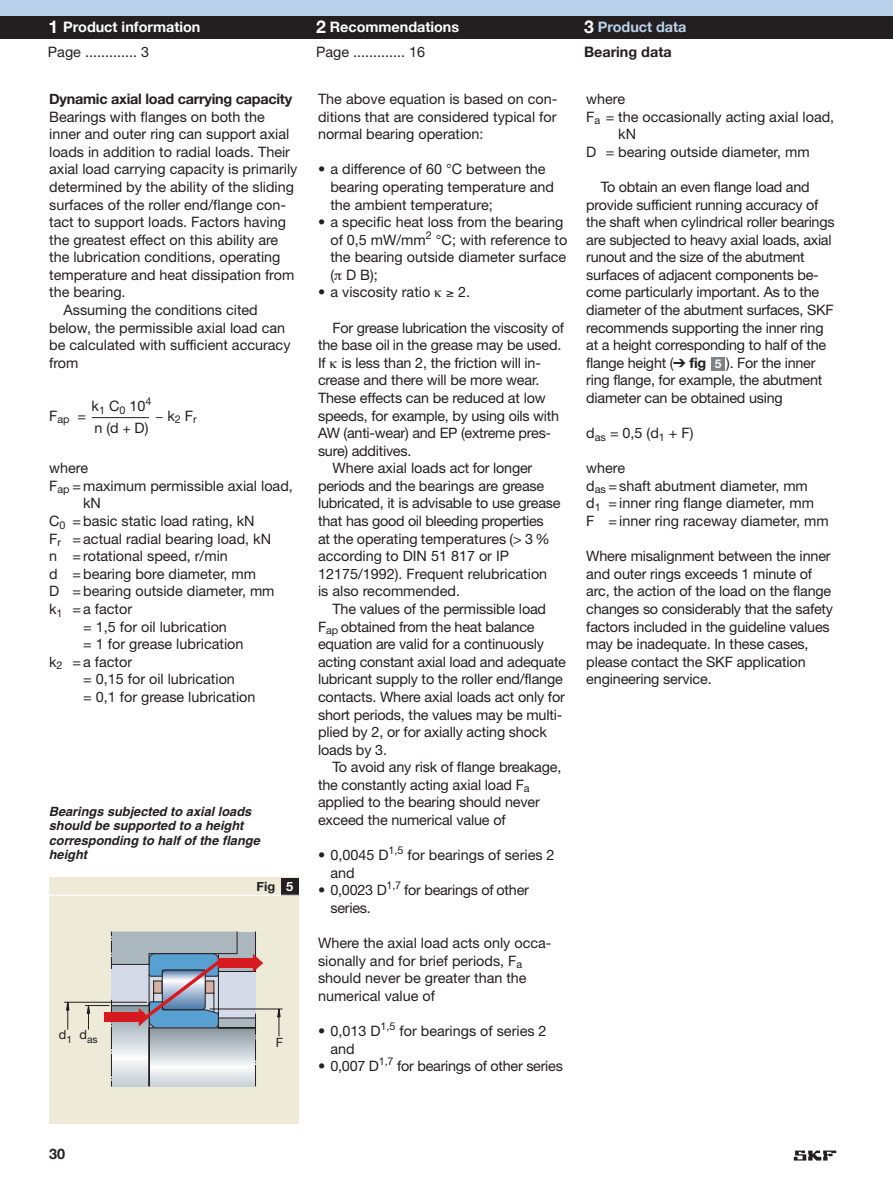
<style>
.page{position:relative;width:893px;height:1190px;background:#fff}
.page>*{position:absolute;margin:0;border:0;box-sizing:border-box;transform-origin:0 0}
.t1{font:14.4px/17.5px "Helvetica Neue";letter-spacing:-.01em;color:#231f20}
.t2{font:700 14.4px "Helvetica Neue";letter-spacing:-.015em;color:#231f20}
.t3{font:700 14.4px "Helvetica Neue";color:#fff}
.t4{font:700 14.4px "Helvetica Neue";color:#bad1ec}
.t5{font:italic 700 12.75px/14.4px "Helvetica";color:#231f20}
.t6{font:700 12.75px "Helvetica Neue";color:#231f20}
.t7{font:12.75px "Helvetica Neue LT";color:#231f20}
.t8{font:700 12px "Helvetica Neue";color:#fff}
.t9{font:10.2px "Helvetica Neue LT";color:#231f20}
.s1{font-size:17.55px}
.s2{font-size:17.55px;color:#fff}
.s3{font-weight:700}
.s4{color:#fff}
</style>
<div class="page">
<div style="left:0;top:0;width:892px;height:18px;background:#bad1ec"></div>
<svg style="left:793px;top:1150px;width:43px;height:10px"></svg>
<div style="left:0;top:16px;width:892px;height:23px;background:#231f20"></div>
<hr style="left:92px;top:417px;width:57px;height:1px;background:#231f20">
<div style="left:711px;top:357px;width:14px;height:13px;background:#808285"></div>
<div style="left:50px;top:878px;width:249px;height:246px;background:#edead8"></div>
<svg style="left:66px;top:1001px;width:4px;height:28px"></svg>
<hr style="left:64px;top:1002px;width:83px;height:1px;background:#231f20">
<svg style="left:277px;top:1009px;width:4px;height:27px"></svg>
<hr style="left:209px;top:1008px;width:73px;height:1px;background:#231f20">
<svg style="left:85px;top:931px;width:178px;height:155px"></svg>
<div style="left:281px;top:878px;width:18px;height:17px;background:#231f20"></div>
<hr style="left:49px;top:894px;width:250px;height:1px;background:#fff">
<p class="t3" style="left:49px;top:18px;width:153px"><span class="s1">1</span> Product information</p>
<p class="t3" style="left:316px;top:18px;width:145px"><span class="s1">2</span> Recommendations</p>
<p class="t4" style="left:584px;top:18px;width:104px"><span class="s2">3</span> Product data</p>
<p class="t1" style="left:48px;top:44px;width:102px">Page ............. 3</p>
<p class="t1" style="left:316px;top:44px;width:110px">Page ............. 16</p>
<p class="t2" style="left:584px;top:43px;width:89px">Bearing data</p>
<p class="t2" style="left:49px;top:90px;width:244px">Dynamic axial load carrying capacity</p>
<p class="t1" style="left:49px;top:109px;width:217px">Bearings with flanges on both the</p>
<p class="t1" style="left:49px;top:127px;width:241px">inner and outer ring can support axial</p>
<p class="t1" style="left:49px;top:144px;width:242px">loads in addition to radial loads. Their</p>
<p class="t1" style="left:49px;top:162px;width:250px">axial load carrying capacity is primarily</p>
<p class="t1" style="left:49px;top:179px;width:246px">determined by the ability of the sliding</p>
<p class="t1" style="left:49px;top:197px;width:238px">surfaces of the roller end/flange con-</p>
<p class="t1" style="left:49px;top:215px;width:238px">tact to support loads. Factors having</p>
<p class="t1" style="left:49px;top:232px;width:231px">the greatest effect on this ability are</p>
<p class="t1" style="left:49px;top:250px;width:233px">the lubrication conditions, operating</p>
<p class="t1" style="left:49px;top:267px;width:247px">temperature and heat dissipation from</p>
<p class="t1" style="left:49px;top:285px;width:78px">the bearing.</p>
<p class="t1" style="left:64px;top:302px;width:196px">Assuming the conditions cited</p>
<p class="t1" style="left:49px;top:320px;width:237px">below, the permissible axial load can</p>
<p class="t1" style="left:49px;top:338px;width:243px">be calculated with sufficient accuracy</p>
<p class="t1" style="left:49px;top:355px;width:31px">from</p>
<p class="t1" style="left:92px;top:399px;width:61px">k<sub>1</sub> C<sub>0</sub> 10<sup>4</sup></p>
<p class="t1" style="left:49px;top:408px;width:39px">F<sub>ap</sub> =</p>
<p class="t1" style="left:155px;top:408px;width:43px">− k<sub>2</sub> F<sub>r</sub></p>
<p class="t1" style="left:94px;top:420px;width:55px">n (d D)</p>
<p class="t1" style="left:49px;top:461px;width:40px">where</p>
<p class="t1" style="left:49px;top:478px;width:245px">F<sub>ap</sub> =maximum permissible axial load,</p>
<p class="t1" style="left:83px;top:496px;width:19px">kN</p>
<p class="t1" style="left:49px;top:513px;width:207px">C<sub>0</sub> = basic static load rating, kN</p>
<p class="t1" style="left:49px;top:531px;width:223px">F<sub>r</sub> = actual radial bearing load, kN</p>
<p class="t1" style="left:49px;top:549px;width:180px">n = rotational speed, r/min</p>
<p class="t1" style="left:49px;top:566px;width:208px">d = bearing bore diameter, mm</p>
<p class="t1" style="left:49px;top:584px;width:227px">D = bearing outside diameter, mm</p>
<p class="t1" style="left:49px;top:601px;width:85px">k<sub>1</sub> = a factor</p>
<p class="t1" style="left:83px;top:619px;width:145px">= 1,5 for oil lubrication</p>
<p class="t1" style="left:83px;top:636px;width:162px">= 1 for grease lubrication</p>
<p class="t1" style="left:49px;top:654px;width:85px">k<sub>2</sub> = a factor</p>
<p class="t1" style="left:83px;top:672px;width:153px">= 0,15 for oil lubrication</p>
<p class="t1" style="left:83px;top:689px;width:174px">= 0,1 for grease lubrication</p>
<p class="t1" style="left:586px;top:91px;width:40px">where</p>
<p class="t1" style="left:586px;top:109px;width:249px">F<sub>a</sub> = the occasionally acting axial load,</p>
<p class="t1" style="left:618px;top:127px;width:19px">kN</p>
<p class="t1" style="left:586px;top:144px;width:225px">D = bearing outside diameter, mm</p>
<p class="t1" style="left:586px;top:179px;width:250px;text-indent:14px">To obtain an even flange load and provide sufficient running accuracy of the shaft when cylindrical roller bearings are subjected to heavy axial loads, axial runout and the size of the abutment surfaces of adjacent components be&shy;come particularly important. As to the diameter of the abutment surfaces, SKF recommends supporting the inner ring at a height corresponding to half of the flange height (➔ <span class="s3">fig</span></p>
<p class="t1" style="left:318px;top:91px;width:241px;text-align:justify">The above equation is based on con&shy;ditions that are considered typical for normal bearing operation:</p>
<p class="t1" style="left:330px;top:162px;width:225px;text-indent:-12px">• a difference of 60 °C between the bearing operating temperature and the ambient temperature;</p>
<p class="t1" style="left:330px;top:215px;width:238px;text-indent:-12px">• a specific heat loss from the bearing of 0,5 mW/mm<sup>2</sup> °C; with reference to the bearing outside diameter surface ( D B);</p>
<p class="t1" style="left:318px;top:285px;width:153px">• a viscosity ratio ≥ 2.</p>
<p class="t1" style="left:332px;top:320px;width:233px">For grease lubrication the viscosity of</p>
<p class="t1" style="left:318px;top:338px;width:245px">the base oil in the grease may be used.</p>
<p class="t1" style="left:318px;top:355px;width:224px">If is less than 2, the friction will in-</p>
<p class="t1" style="left:318px;top:373px;width:223px">crease and there will be more wear.</p>
<p class="t1" style="left:318px;top:390px;width:229px">These effects can be reduced at low</p>
<p class="t1" style="left:318px;top:408px;width:243px">speeds, for example, by using oils with</p>
<p class="t1" style="left:318px;top:425px;width:235px">AW (anti-wear) and EP (extreme pres-</p>
<p class="t1" style="left:318px;top:443px;width:95px">sure) additives.</p>
<p class="t1" style="left:332px;top:461px;width:201px">Where axial loads act for longer</p>
<p class="t1" style="left:318px;top:478px;width:228px">periods and the bearings are grease</p>
<p class="t1" style="left:318px;top:496px;width:244px">lubricated, it is advisable to use grease</p>
<p class="t1" style="left:318px;top:513px;width:227px">that has good oil bleeding properties</p>
<p class="t1" style="left:318px;top:531px;width:233px">at the operating temperatures (&gt; 3 %</p>
<p class="t1" style="left:318px;top:549px;width:192px">according to DIN 51 817 or IP</p>
<p class="t1" style="left:318px;top:566px;width:231px">12175/1992). Frequent relubrication</p>
<p class="t1" style="left:318px;top:584px;width:143px">is also recommended.</p>
<p class="t1" style="left:332px;top:601px;width:215px">The values of the permissible load</p>
<p class="t1" style="left:318px;top:619px;width:218px">F<sub>ap</sub> obtained from the heat balance</p>
<p class="t1" style="left:318px;top:636px;width:227px">equation are valid for a continuously</p>
<p class="t1" style="left:318px;top:654px;width:249px">acting constant axial load and adequate</p>
<p class="t1" style="left:318px;top:672px;width:246px">lubricant supply to the roller end/flange</p>
<p class="t1" style="left:318px;top:689px;width:248px">contacts. Where axial loads act only for</p>
<p class="t1" style="left:318px;top:707px;width:246px">short periods, the values may be multi-</p>
<p class="t1" style="left:318px;top:724px;width:230px">plied by 2, or for axially acting shock</p>
<p class="t1" style="left:318px;top:742px;width:70px">loads by 3.</p>
<p class="t1" style="left:332px;top:759px;width:230px">To avoid any risk of flange breakage,</p>
<p class="t1" style="left:318px;top:777px;width:213px">the constantly acting axial load F<sub>a</sub></p>
<p class="t1" style="left:318px;top:795px;width:223px">applied to the bearing should never</p>
<p class="t1" style="left:318px;top:812px;width:189px">exceed the numerical value of</p>
<p class="t1" style="left:330px;top:847px;width:226px;text-indent:-12px">• 0,0045 D<sup>1,5</sup> for bearings of series 2 and</p>
<p class="t1" style="left:330px;top:883px;width:200px;text-indent:-12px">• 0,0023 D<sup>1,7</sup> for bearings of other series.</p>
<p class="t1" style="left:318px;top:935px;width:235px">Where the axial load acts only occa&shy;sionally and for brief periods, F<sub>a </sub>should never be greater than the numerical value of</p>
<p class="t1" style="left:330px;top:1023px;width:218px;text-indent:-12px">• 0,013 D<sup>1,5</sup> for bearings of series 2 and</p>
<p class="t1" style="left:318px;top:1058px;width:246px">• 0,007 D<sup>1,7</sup> for bearings of other series</p>
<p class="t1" style="left:586px;top:355px;width:237px;text-indent:140px">). For the inner ring flange, for example, the abutment diameter can be obtained using</p>
<p class="t1" style="left:586px;top:425px;width:109px">d<sub>as</sub> = 0,5 (d<sub>1</sub> + F)</p>
<p class="t1" style="left:586px;top:461px;width:244px">where<br>d<sub>as</sub> =shaft abutment diameter, mm<br>d<sub>1</sub> =inner ring flange diameter, mm<br>F =inner ring raceway diameter, mm</p>
<p class="t1" style="left:586px;top:549px;width:248px">Where misalignment between the inner and outer rings exceeds 1 minute of arc, the action of the load on the flange changes so considerably that the safety factors included in the guideline values may be inadequate. In these cases, please contact the SKF application engineering service.</p>
<p class="t8" style="left:714px;top:356px;width:8px">5</p>
<p class="t5" style="left:49px;top:805px;width:212px">Bearings subjected to axial loads should be supported to a height corresponding to half of the flange height</p>
<p class="t6" style="left:256px;top:878px;width:38px">Fig <span class="s4">5</span></p>
<p class="t7" style="left:59px;top:1026px;width:9px">d</p>
<p class="t9" style="left:66px;top:1033px;width:33px">1 <sup>d</sup>as</p>
<p class="t7" style="left:276px;top:1035px;width:9px">F</p>
<p class="t2" style="left:49px;top:1145px;width:17px">30</p>
</div>
